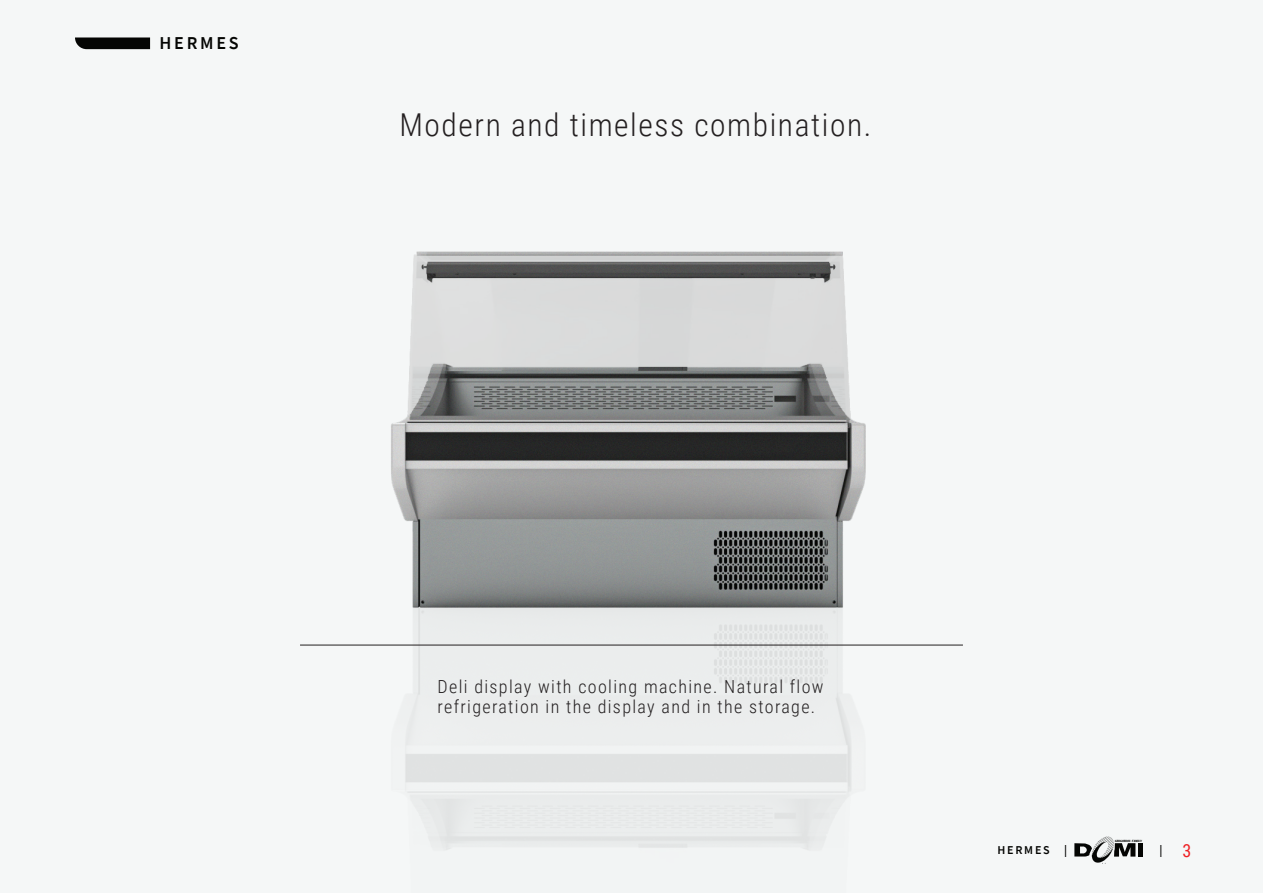
<style>
.page{position:relative;width:1263px;height:893px;background:#f5f7f7}
.page>*{position:absolute;margin:0;border:0;box-sizing:border-box;transform-origin:0 0}
.t1{font:300 31.5px "Roboto Condensed";letter-spacing:.05em;color:#231f20}
.t2{font:600 18.15px "Source Sans Pro";letter-spacing:.15em;color:#040503}
.t3{font:300 18px/19.5px "Roboto Condensed";letter-spacing:.075em;color:#231f20}
.t4{font:18px "Roboto Condensed";color:#ee1f23}
.t5{font:600 12px "Source Sans Pro";letter-spacing:.15em;color:#040503}
.t6{font:italic 700 3.15px "Britannic";color:#040503}
</style>
<div class="page">
<svg style="left:75px;top:38px;width:75px;height:11px"></svg>
<div style="left:1138px;top:843px;width:5px;height:14px;background:#040503"></div>
<svg style="left:1074px;top:836px;width:61px;height:28px"></svg>
<img style="left:391px;top:251px;width:475px;height:343px">
<img style="left:378px;top:594px;width:499px;height:256px">
<hr style="left:300px;top:645px;width:663px;height:1px;background:#231f20">
<p class="t2" style="left:159px;top:31px;width:81px">HERMES</p>
<h1 class="t1" style="left:399px;top:103px;width:473px">Modern and timeless combination.</h1>
<p class="t3" style="left:437px;top:676px;width:388px">Deli display with cooling machine. Natural flow refrigeration in the display and in the storage.</p>
<p class="t6" style="left:1115px;top:839px;width:29px">GRIGORIOU FAMILY</p>
<p class="t5" style="left:997px;top:843px;width:71px">HERMES |</p>
<p class="t5" style="left:1159px;top:843px;width:5px">|</p>
<p class="t4" style="left:1182px;top:838px;width:10px">3</p>
</div>
